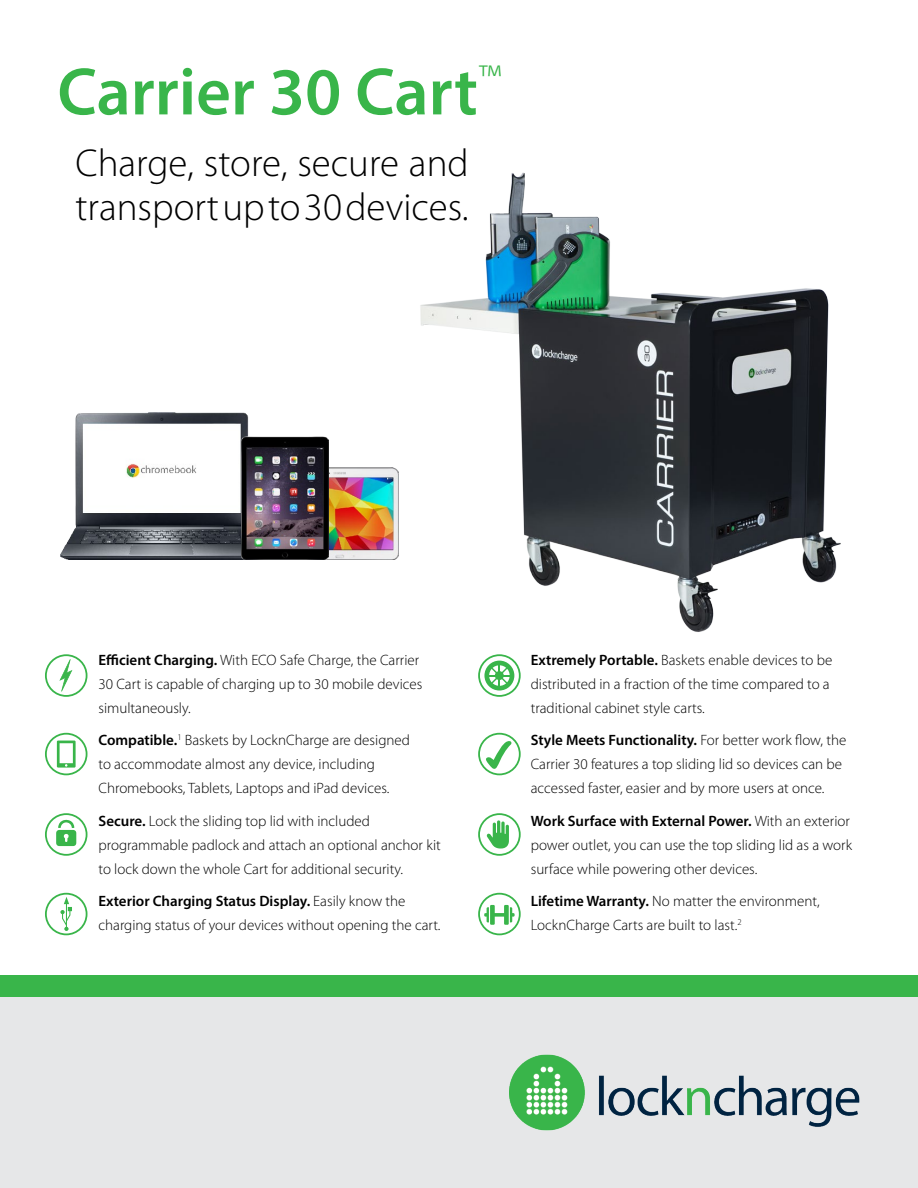
<style>
.page{position:relative;width:918px;height:1188px;background:#fff}
.page>*{position:absolute;margin:0;border:0;box-sizing:border-box;transform-origin:0 0}
.t1{font:600 67.5px "Myriad Pro";color:#39b54a}
.t2{font:300 39px/43.5px "Myriad Pro";color:#000}
.t3{font:300 15px/24px "Myriad Pro";color:#000}
.s1{font-weight:600}
</style>
<div class="page">
<div style="left:0;top:997px;width:918px;height:191px;background:#e6e7e8"></div>
<div style="left:0;top:975px;width:918px;height:22px;background:#39b54a"></div>
<img style="left:509px;top:1054px;width:351px;height:77px">
<svg style="left:45px;top:654px;width:42px;height:43px"></svg>
<svg style="left:478px;top:813px;width:43px;height:43px"></svg>
<svg style="left:478px;top:733px;width:43px;height:42px"></svg>
<svg style="left:45px;top:813px;width:42px;height:43px"></svg>
<svg style="left:478px;top:893px;width:43px;height:42px"></svg>
<svg style="left:45px;top:733px;width:42px;height:42px"></svg>
<img style="left:61px;top:412px;width:202px;height:147px">
<img style="left:328px;top:468px;width:25px;height:91px">
<img style="left:242px;top:437px;width:86px;height:122px">
<img style="left:353px;top:172px;width:488px;height:460px">
<svg style="left:478px;top:654px;width:43px;height:43px"></svg>
<svg style="left:45px;top:893px;width:42px;height:42px"></svg>
<p class="t1" style="left:57px;top:49px;width:446px">Carrier 30 Cart<sup>™</sup></p>
<p class="t2" style="left:75px;top:141px;width:395px">Charge, store, secure and transport up to 30 devices.</p>
<p class="t3" style="left:98px;top:648px;width:325px"><span class="s1">Efficient Charging.</span> With ECO Safe Charge, the Carrier<br>30 Cart is capable of charging up to 30 mobile devices simultaneously.</p>
<p class="t3" style="left:98px;top:728px;width:313px"><span class="s1">Compatible.</span><sup>1</sup> Baskets by LocknCharge are designed to accommodate almost any device, including<br>Chromebooks, Tablets, Laptops and iPad devices.</p>
<p class="t3" style="left:98px;top:809px;width:344px"><span class="s1">Secure.</span> Lock the sliding top lid with included programmable padlock and attach an optional anchor kit to lock down the whole Cart for additional security.</p>
<p class="t3" style="left:98px;top:889px;width:344px"><span class="s1">Exterior Charging Status Display.</span> Easily know the charging status of your devices without opening the cart.</p>
<p class="t3" style="left:531px;top:648px;width:303px"><span class="s1">Extremely Portable.</span> Baskets enable devices to be distributed in a fraction of the time compared to a traditional cabinet style carts.</p>
<p class="t3" style="left:531px;top:728px;width:317px"><span class="s1">Style Meets Functionality.</span> For better work flow, the<br>Carrier 30 features a top sliding lid so devices can be accessed faster, easier and by more users at once.</p>
<p class="t3" style="left:531px;top:809px;width:323px"><span class="s1">Work Surface with External Power.</span> With an exterior power outlet, you can use the top sliding lid as a work surface while powering other devices.</p>
<p class="t3" style="left:531px;top:889px;width:291px"><span class="s1">Lifetime Warranty.</span> No matter the environment,<br>LocknCharge Carts are built to last.<sup>2</sup></p>
</div>
